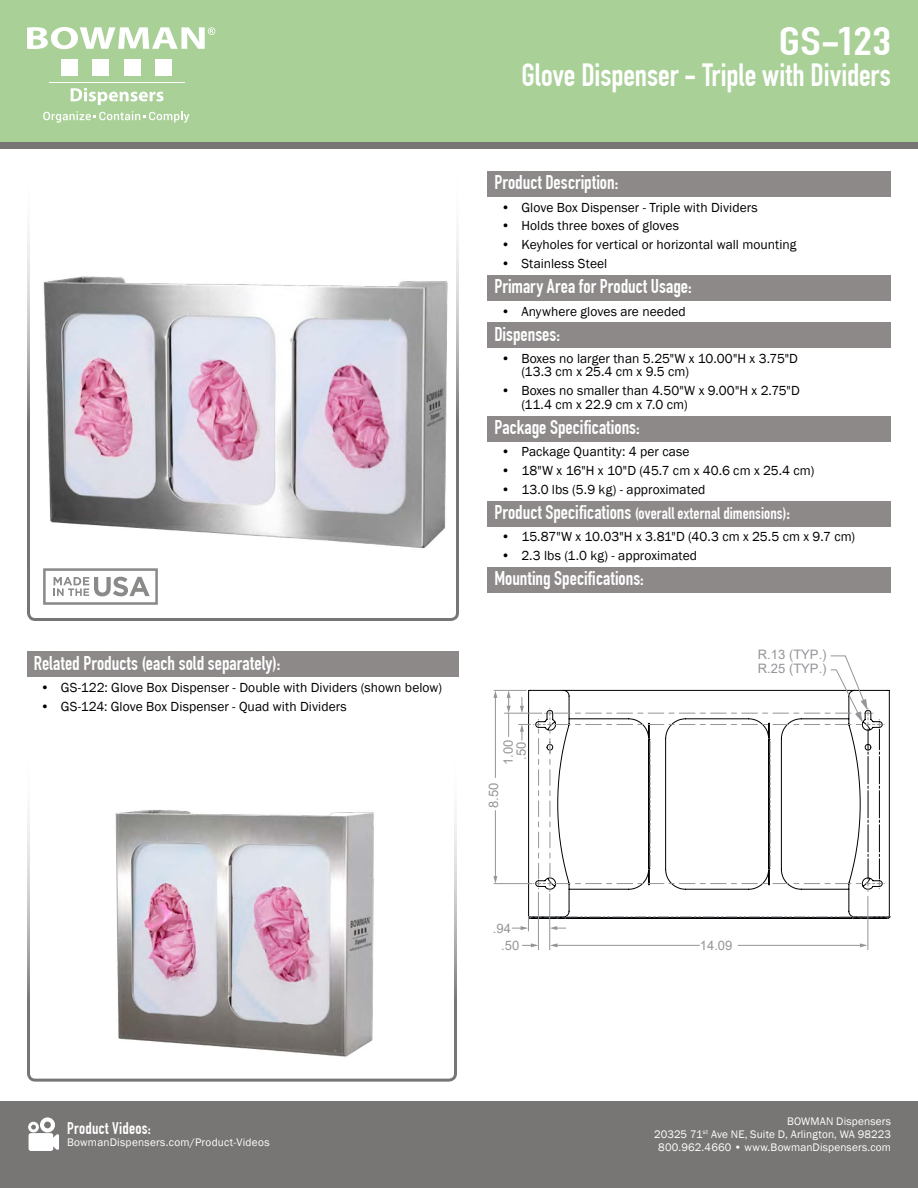
<style>
.page{position:relative;width:918px;height:1188px;background:#fff}
.page>*{position:absolute;margin:0;border:0;box-sizing:border-box;transform-origin:0 0}
.t1{font:700 39px "DIN Condensed";color:#fff;scale:1.28 1}
.t2{font:700 31.5px "DIN Condensed";letter-spacing:-.005em;color:#fff}
.t3{font:700 19.5px "DIN Condensed";color:#fff}
.t4{font:700 16.5px "DIN Condensed";letter-spacing:.005em;color:#fff}
.t5{font:13.5px/13.5px "Franklin Gothic";letter-spacing:.005em;color:#000}
.t6{font:13.05px/14px "Arial";color:#939598}
.t7{font:11.25px/12.8px "Franklin Gothic";letter-spacing:.015em;color:#fff;text-align:right}
.s1{font-size:19.5px}
</style>
<div class="page">
<div style="left:0;top:1101px;width:918px;height:87px;background:#787675"></div>
<div style="left:0;top:0;width:918px;height:148px;background:#787675"></div>
<svg style="left:28px;top:1117px;width:31px;height:34px"></svg>
<img style="left:27px;top:816px;width:430px;height:266px">
<img style="left:27px;top:234px;width:432px;height:387px">
<div style="left:0;top:0;width:918px;height:142px;background:#a9d097"></div>
<svg style="left:27px;top:27px;width:188px;height:22px"></svg>
<div style="left:61px;top:60px;width:17px;height:16px;background:#fff"></div>
<div style="left:92px;top:60px;width:17px;height:16px;background:#fff"></div>
<div style="left:124px;top:60px;width:17px;height:16px;background:#fff"></div>
<div style="left:155px;top:60px;width:17px;height:16px;background:#fff"></div>
<hr style="left:49px;top:82px;width:135px;height:1px;background:#fff">
<svg style="left:71px;top:88px;width:93px;height:17px"></svg>
<svg style="left:43px;top:111px;width:146px;height:12px"></svg>
<svg style="left:528px;top:690px;width:362px;height:226px"></svg>
<hr style="left:549px;top:894px;width:1px;height:56px;background:#939598">
<hr style="left:556px;top:945px;width:143px;height:1px;background:#939598">
<svg style="left:550px;top:943px;width:7px;height:4px"></svg>
<hr style="left:738px;top:945px;width:123px;height:1px;background:#939598">
<svg style="left:860px;top:943px;width:7px;height:4px"></svg>
<svg style="left:512px;top:916px;width:378px;height:15px"></svg>
<svg style="left:522px;top:943px;width:16px;height:4px"></svg>
<hr style="left:868px;top:896px;width:1px;height:54px;background:#939598">
<hr style="left:495px;top:811px;width:1px;height:67px;background:#939598">
<svg style="left:493px;top:876px;width:4px;height:8px"></svg>
<hr style="left:495px;top:697px;width:1px;height:81px;background:#939598">
<svg style="left:493px;top:690px;width:4px;height:8px"></svg>
<hr style="left:494px;top:883px;width:38px;height:1px;background:#939598">
<hr style="left:494px;top:690px;width:32px;height:1px;background:#939598">
<svg style="left:507px;top:691px;width:4px;height:46px"></svg>
<hr style="left:504px;top:713px;width:38px;height:1px;background:#939598">
<svg style="left:519px;top:655px;width:366px;height:237px"></svg>
<hr style="left:538px;top:892px;width:1px;height:58px;background:#939598">
<div style="left:488px;top:171px;width:403px;height:26px;background:#8d8989"></div>
<div style="left:488px;top:275px;width:403px;height:26px;background:#8d8989"></div>
<div style="left:488px;top:322px;width:403px;height:26px;background:#8d8989"></div>
<div style="left:488px;top:416px;width:403px;height:26px;background:#8d8989"></div>
<div style="left:488px;top:501px;width:403px;height:26px;background:#8d8989"></div>
<div style="left:488px;top:567px;width:403px;height:26px;background:#8d8989"></div>
<div style="left:27px;top:651px;width:432px;height:26px;background:#8d8989"></div>
<img style="left:30px;top:251px;width:426px;height:316px">
<img style="left:27px;top:251px;width:3px;height:316px">
<img style="left:456px;top:251px;width:3px;height:316px">
<svg style="left:43px;top:568px;width:115px;height:37px"></svg>
<img style="left:94px;top:810px;width:301px;height:264px">
<h3 class="t3" style="left:34px;top:651px;width:248px">Related Products (each sold separately):</h3>
<p class="t5" style="left:40px;top:681px;width:403px">• GS-122: Glove Box Dispenser - Double with Dividers (shown below)</p>
<p class="t5" style="left:40px;top:700px;width:308px">• GS-124: Glove Box Dispenser - Quad with Dividers</p>
<h1 class="t1" style="left:779px;top:18px;width:89px">GS-123</h1>
<h2 class="t2" style="left:521px;top:57px;width:371px">Glove Dispenser - Triple with Dividers</h2>
<h3 class="t3" style="left:494px;top:171px;width:125px">Product Description:</h3>
<p class="t5" style="left:501px;top:201px;width:258px">• Glove Box Dispenser - Triple with Dividers</p>
<p class="t5" style="left:501px;top:219px;width:180px">• Holds three boxes of gloves</p>
<p class="t5" style="left:501px;top:238px;width:297px">• Keyholes for vertical or horizontal wall mounting</p>
<p class="t5" style="left:501px;top:257px;width:108px">• Stainless Steel</p>
<h3 class="t3" style="left:494px;top:275px;width:199px">Primary Area for Product Usage:</h3>
<p class="t5" style="left:501px;top:305px;width:186px">• Anywhere gloves are needed</p>
<h3 class="t3" style="left:494px;top:322px;width:67px">Dispenses:</h3>
<p class="t5" style="left:521px;top:352px;width:278px;text-indent:-20px">• Boxes no larger than 5.25"W x 10.00"H x 3.75"D (13.3 cm x 25.4 cm x 9.5 cm)</p>
<p class="t5" style="left:521px;top:384px;width:280px;text-indent:-20px">• Boxes no smaller than 4.50"W x 9.00"H x 2.75"D (11.4 cm x 22.9 cm x 7.0 cm)</p>
<h3 class="t3" style="left:494px;top:416px;width:147px">Package Specifications:</h3>
<p class="t5" style="left:501px;top:445px;width:190px">• Package Quantity: 4 per case</p>
<p class="t5" style="left:501px;top:464px;width:315px">• 18"W x 16"H x 10"D (45.7 cm x 40.6 cm x 25.4 cm)</p>
<p class="t5" style="left:501px;top:483px;width:206px">• 13.0 lbs (5.9 kg) - approximated</p>
<p class="t4" style="left:494px;top:503px;width:297px"><span class="s1">Product Specifications</span> (overall external dimensions)<span class="s1">:</span></p>
<p class="t5" style="left:501px;top:530px;width:356px">• 15.87"W x 10.03"H x 3.81"D (40.3 cm x 25.5 cm x 9.7 cm)</p>
<p class="t5" style="left:501px;top:549px;width:198px">• 2.3 lbs (1.0 kg) - approximated</p>
<h3 class="t3" style="left:494px;top:567px;width:151px">Mounting Specifications:</h3>
<p class="t6" style="left:502px;top:765px;width:27px;line-height:12.8px;text-align:center;rotate:-90deg">1.00 .50</p>
<p class="t6" style="left:487px;top:808px;width:27px;rotate:-90deg">8.50</p>
<p class="t6" style="left:758px;top:647px;width:70px">R.13 (TYP.)<br>R.25 (TYP.)</p>
<p class="t6" style="left:493px;top:921px;width:20px">.94</p>
<p class="t6" style="left:501px;top:938px;width:20px">.50</p>
<p class="t6" style="left:700px;top:938px;width:34px">14.09</p>
<p class="t4" style="left:67px;top:1118px;width:85px">Product Videos:</p>
<p class="t7" style="left:67px;top:1136px;width:204px">BowmanDispensers.com/Product-Videos</p>
<p class="t7" style="left:654px;top:1116px;width:238px">BOWMAN Dispensers<br>20325 71<sup>st</sup> Ave NE, Suite D, Arlington, WA 98223<br>800.962.4660 • www.BowmanDispensers.com</p>
</div>
